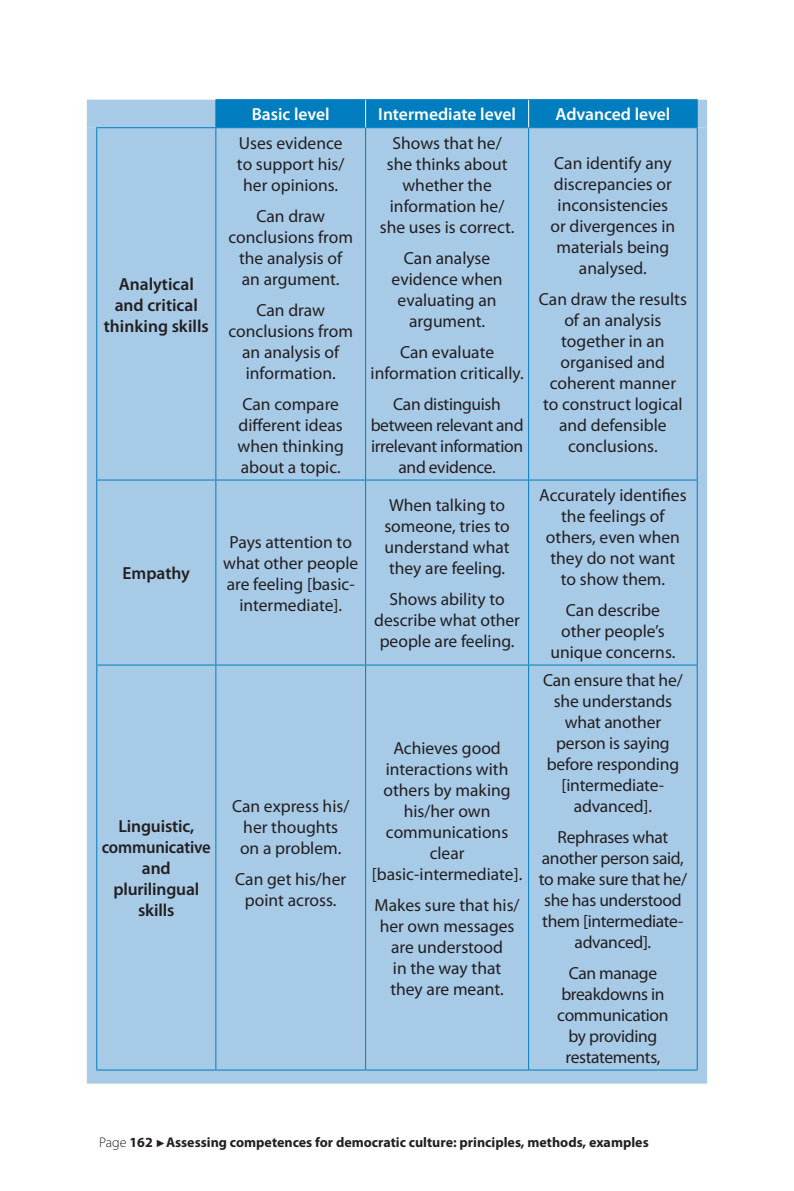
<style>
.page{position:relative;width:794px;height:1191px;background:#fff}
.page>*{position:absolute;margin:0;border:0;box-sizing:border-box;transform-origin:0 0}
.Texte_tableau_-_FAG{font:17.5px/21px "Myriad Pro";color:#231f20;text-align:center}
.Texte_tableau_-_FAG-2{font:17.5px/21px "Myriad Pro";letter-spacing:-.02em;color:#231f20;text-align:center}
.Texte_tableau_-_FAG-3{font:600 17.5px/21px "Myriad Pro";letter-spacing:-.01em;color:#231f20;text-align:center}
.Texte_tableau_-_FAG-4{font:600 17.5px "Myriad Pro";color:#fff}
.t1{font:700 14px "Myriad Pro";color:#231f20}
.s1{font-weight:300}
.s2{font-family:"Arial";font-weight:400;font-size:10.5px}
</style>
<div class="page">
<div style="left:87px;top:128px;width:620px;height:955px;background:#a7cae7"></div>
<hr style="left:215px;top:99px;width:150px;height:1px;background:#007dbe">
<hr style="left:365px;top:99px;width:163px;height:1px;background:#007dbe">
<hr style="left:528px;top:99px;width:169px;height:1px;background:#007dbe">
<hr style="left:96px;top:128px;width:1px;height:351px;background:#007dbe">
<hr style="left:215px;top:128px;width:1px;height:351px;background:#007dbe">
<hr style="left:365px;top:128px;width:1px;height:351px;background:#007dbe">
<hr style="left:528px;top:128px;width:1px;height:351px;background:#007dbe">
<hr style="left:697px;top:128px;width:1px;height:351px;background:#007dbe">
<hr style="left:96px;top:479px;width:120px;height:1px;background:#007dbe">
<hr style="left:96px;top:480px;width:1px;height:184px;background:#007dbe">
<hr style="left:216px;top:479px;width:149px;height:1px;background:#007dbe">
<hr style="left:215px;top:480px;width:1px;height:184px;background:#007dbe">
<hr style="left:365px;top:479px;width:163px;height:1px;background:#007dbe">
<hr style="left:365px;top:480px;width:1px;height:184px;background:#007dbe">
<hr style="left:528px;top:479px;width:169px;height:1px;background:#007dbe">
<hr style="left:528px;top:480px;width:1px;height:184px;background:#007dbe">
<hr style="left:697px;top:480px;width:1px;height:184px;background:#007dbe">
<hr style="left:96px;top:664px;width:120px;height:1px;background:#007dbe">
<hr style="left:96px;top:665px;width:1px;height:404px;background:#007dbe">
<hr style="left:216px;top:664px;width:149px;height:1px;background:#007dbe">
<hr style="left:215px;top:665px;width:1px;height:404px;background:#007dbe">
<hr style="left:365px;top:664px;width:163px;height:1px;background:#007dbe">
<hr style="left:365px;top:665px;width:1px;height:404px;background:#007dbe">
<hr style="left:528px;top:664px;width:169px;height:1px;background:#007dbe">
<hr style="left:528px;top:665px;width:1px;height:404px;background:#007dbe">
<hr style="left:697px;top:665px;width:1px;height:404px;background:#007dbe">
<hr style="left:96px;top:1069px;width:120px;height:1px;background:#007dbe">
<hr style="left:216px;top:1069px;width:149px;height:1px;background:#007dbe">
<hr style="left:365px;top:1069px;width:163px;height:1px;background:#007dbe">
<hr style="left:528px;top:1069px;width:169px;height:1px;background:#007dbe">
<svg style="left:87px;top:100px;width:620px;height:28px;background:#248dc7"></svg>
<p class="Texte_tableau_-_FAG-3" style="left:104px;top:273px;width:107px">Analytical and critical thinking skills</p>
<p class="Texte_tableau_-_FAG-3" style="left:123px;top:562px;width:69px">Empathy</p>
<p class="Texte_tableau_-_FAG-3" style="left:102px;top:815px;width:111px">Linguistic, communicative and plurilingual skills</p>
<p class="Texte_tableau_-_FAG-4" style="left:252px;top:103px;width:79px">Basic level</p>
<p class="Texte_tableau_-_FAG-4" style="left:378px;top:103px;width:139px">Intermediate level</p>
<p class="Texte_tableau_-_FAG-4" style="left:555px;top:103px;width:116px">Advanced level</p>
<p class="Texte_tableau_-_FAG" style="left:237px;top:132px;width:109px">Uses evidence to support his/ her opinions.</p>
<p class="Texte_tableau_-_FAG" style="left:228px;top:205px;width:126px">Can draw conclusions from the analysis of an argument.</p>
<p class="Texte_tableau_-_FAG" style="left:228px;top:299px;width:126px">Can draw conclusions from an analysis of information.</p>
<p class="Texte_tableau_-_FAG" style="left:238px;top:393px;width:108px;text-align:left">Can compare different ideas when thinking about a topic.</p>
<p class="Texte_tableau_-_FAG" style="left:223px;top:531px;width:136px">Pays attention to what other people are feeling [basic&shy;intermediate].</p>
<p class="Texte_tableau_-_FAG" style="left:380px;top:132px;width:136px">Shows that he/ she thinks about whether the information he/ she uses is correct.</p>
<p class="Texte_tableau_-_FAG" style="left:391px;top:247px;width:112px">Can analyse evidence when evaluating an argument.</p>
<p class="Texte_tableau_-_FAG" style="left:370px;top:341px;width:155px">Can evaluate information critically.</p>
<p class="Texte_tableau_-_FAG-2" style="left:371px;top:393px;width:154px">Can distinguish between relevant and irrelevant information and evidence.</p>
<p class="Texte_tableau_-_FAG" style="left:384px;top:494px;width:127px;text-align:left">When talking to someone, tries to understand what they are feeling.</p>
<p class="Texte_tableau_-_FAG" style="left:374px;top:588px;width:147px">Shows ability to describe what other people are feeling.</p>
<p class="Texte_tableau_-_FAG" style="left:232px;top:795px;width:119px">Can express his/ her thoughts on a problem.</p>
<p class="Texte_tableau_-_FAG" style="left:235px;top:868px;width:112px">Can get his/her point across.</p>
<p class="Texte_tableau_-_FAG" style="left:372px;top:737px;width:152px">Achieves good interactions with others by making his/her own communications clear [basic-intermediate].</p>
<p class="Texte_tableau_-_FAG" style="left:374px;top:894px;width:146px">Makes sure that his/ her own messages are understood<br>in the way that they are meant.</p>
<p class="Texte_tableau_-_FAG" style="left:550px;top:152px;width:126px">Can identify any discrepancies or inconsistencies or divergences in materials being analysed.</p>
<p class="Texte_tableau_-_FAG" style="left:539px;top:288px;width:149px">Can draw the results of an analysis together in an organised and coherent manner<br>to construct logical and defensible conclusions.</p>
<p class="Texte_tableau_-_FAG" style="left:539px;top:484px;width:149px">Accurately identifies the feelings of others, even when they do not want<br>to show them.</p>
<p class="Texte_tableau_-_FAG" style="left:550px;top:599px;width:126px">Can describe other people’s unique concerns.</p>
<p class="Texte_tableau_-_FAG" style="left:543px;top:669px;width:141px">Can ensure that he/ she understands what another person is saying before responding [intermediate&shy;advanced].</p>
<p class="Texte_tableau_-_FAG-2" style="left:539px;top:826px;width:150px">Rephrases what another person said, to make sure that he/ she has understood them [intermediate&shy;advanced].</p>
<p class="Texte_tableau_-_FAG-2" style="left:557px;top:962px;width:113px">Can manage breakdowns in communication by providing restatements,</p>
<p class="t1" style="left:99px;top:1132px;width:551px"><span class="s1">Page</span> 162 <span class="s2">►</span>Assessing competences for democratic culture: principles, methods, examples</p>
</div>
